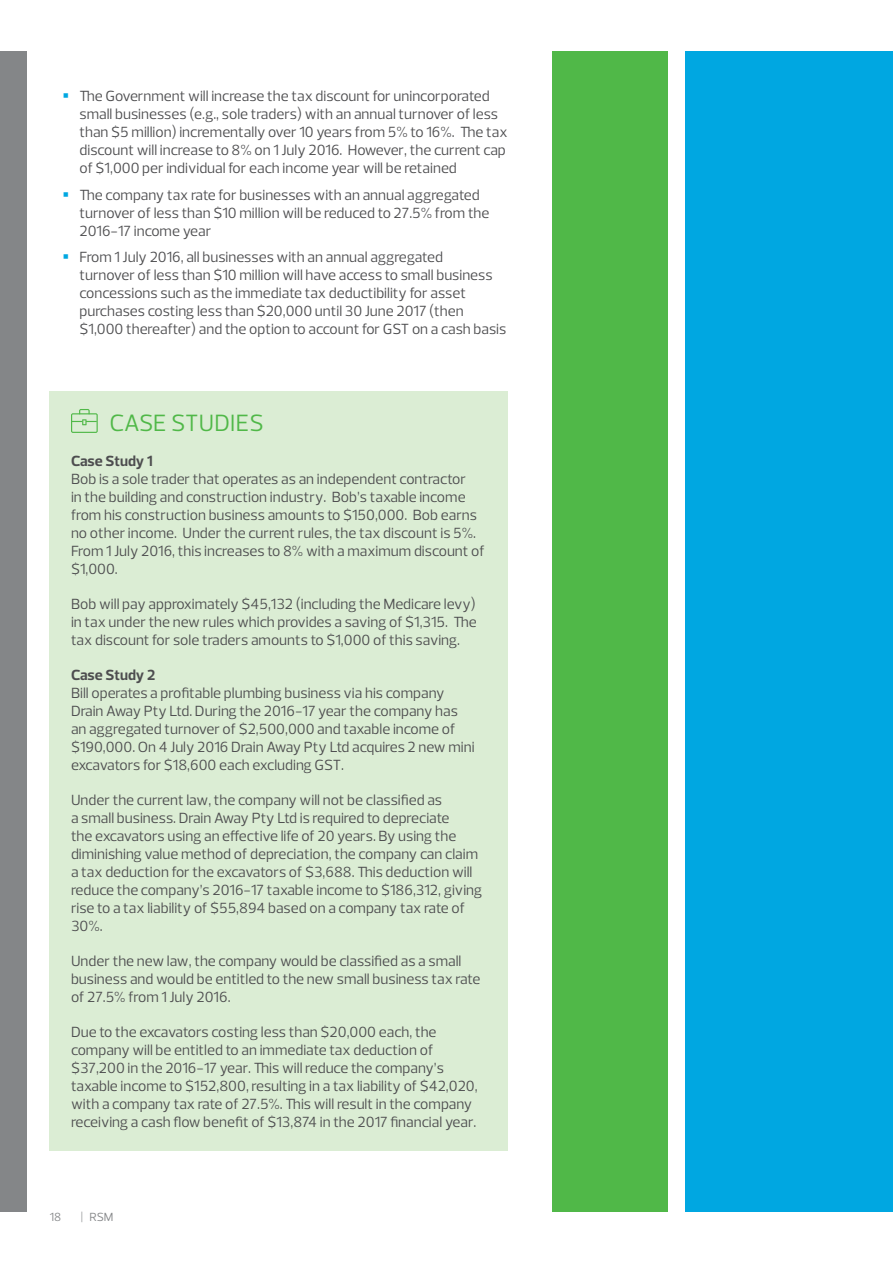
<style>
.page{position:relative;width:893px;height:1263px;background:#fff}
.page>*{position:absolute;margin:0;border:0;box-sizing:border-box;transform-origin:0 0}
.t1{font:24px "Prelo";color:#50b848}
.t2{font:15px/18px "Prelo";color:#4d4d4f}
.t3{font:700 15px "Prelo";color:#4d4d4f}
.t4{font:12px "Prelo";color:#848688}
</style>
<div class="page">
<div style="left:686px;top:51px;width:207px;height:1161px;background:#00a7e1"></div>
<div style="left:0;top:51px;width:26px;height:1161px;background:#848688"></div>
<div style="left:552px;top:51px;width:116px;height:1161px;background:#50b848"></div>
<div style="left:50px;top:391px;width:458px;height:760px;background:#dbedd4"></div>
<svg style="left:71px;top:409px;width:27px;height:24px"></svg>
<p class="t2" style="left:80px;top:87px;width:430px">The Government will increase the tax discount for unincorporated small businesses (e.g., sole traders) with an annual turnover of less than $5 million) incrementally over 10 years from 5% to 16%. The tax discount will increase to 8% on 1 July 2016. However, the current cap of $1,000 per individual for each income year will be retained</p>
<p class="t2" style="left:80px;top:186px;width:412px">The company tax rate for businesses with an annual aggregated turnover of less than $10 million will be reduced to 27.5% from the<br>2016-17 income year</p>
<p class="t2" style="left:80px;top:248px;width:428px">From 1 July 2016, all businesses with an annual aggregated<br>turnover of less than $10 million will have access to small business concessions such as the immediate tax deductibility for asset purchases costing less than $20,000 until 30 June 2017 (then $1,000 thereafter) and the option to account for GST on a cash basis</p>
<h1 class="t1" style="left:109px;top:408px;width:156px">CASE STUDIES</h1>
<p class="t3" style="left:71px;top:451px;width:83px">Case Study 1</p>
<p class="t2" style="left:71px;top:470px;width:415px">Bob is a sole trader that operates as an independent contractor<br>in the building and construction industry. Bob’s taxable income from his construction business amounts to $150,000. Bob earns no other income. Under the current rules, the tax discount is 5%.<br>From 1 July 2016, this increases to 8% with a maximum discount of $1,000.</p>
<p class="t2" style="left:71px;top:595px;width:407px;text-align:justify">Bob will pay approximately $45,132 (including the Medicare levy) in tax under the new rules which provides a saving of $1,315. The tax discount for sole traders amounts to $1,000 of this saving.</p>
<p class="t3" style="left:71px;top:665px;width:86px">Case Study 2</p>
<p class="t2" style="left:71px;top:684px;width:405px">Bill operates a profitable plumbing business via his company Drain Away Pty Ltd. During the 2016-17 year the company has an aggregated turnover of $2,500,000 and taxable income of $190,000. On 4 July 2016 Drain Away Pty Ltd acquires 2 new mini excavators for $18,600 each excluding GST.</p>
<p class="t2" style="left:71px;top:791px;width:413px">Under the current law, the company will not be classified as<br>a small business. Drain Away Pty Ltd is required to depreciate<br>the excavators using an effective life of 20 years. By using the diminishing value method of depreciation, the company can claim a tax deduction for the excavators of $3,688. This deduction will reduce the company’s 2016-17 taxable income to $186,312, giving rise to a tax liability of $55,894 based on a company tax rate of 30%.</p>
<p class="t2" style="left:71px;top:952px;width:411px">Under the new law, the company would be classified as a small business and would be entitled to the new small business tax rate of 27.5% from 1 July 2016.</p>
<p class="t2" style="left:71px;top:1023px;width:408px">Due to the excavators costing less than $20,000 each, the company will be entitled to an immediate tax deduction of $37,200 in the 2016-17 year. This will reduce the company’s taxable income to $152,800, resulting in a tax liability of $42,020, with a company tax rate of 27.5%. This will result in the company receiving a cash flow benefit of $13,874 in the 2017 financial year.</p>
<p class="t4" style="left:50px;top:1209px;width:13px">18</p>
<p class="t4" style="left:81px;top:1209px;width:34px">| RSM</p>
</div>
